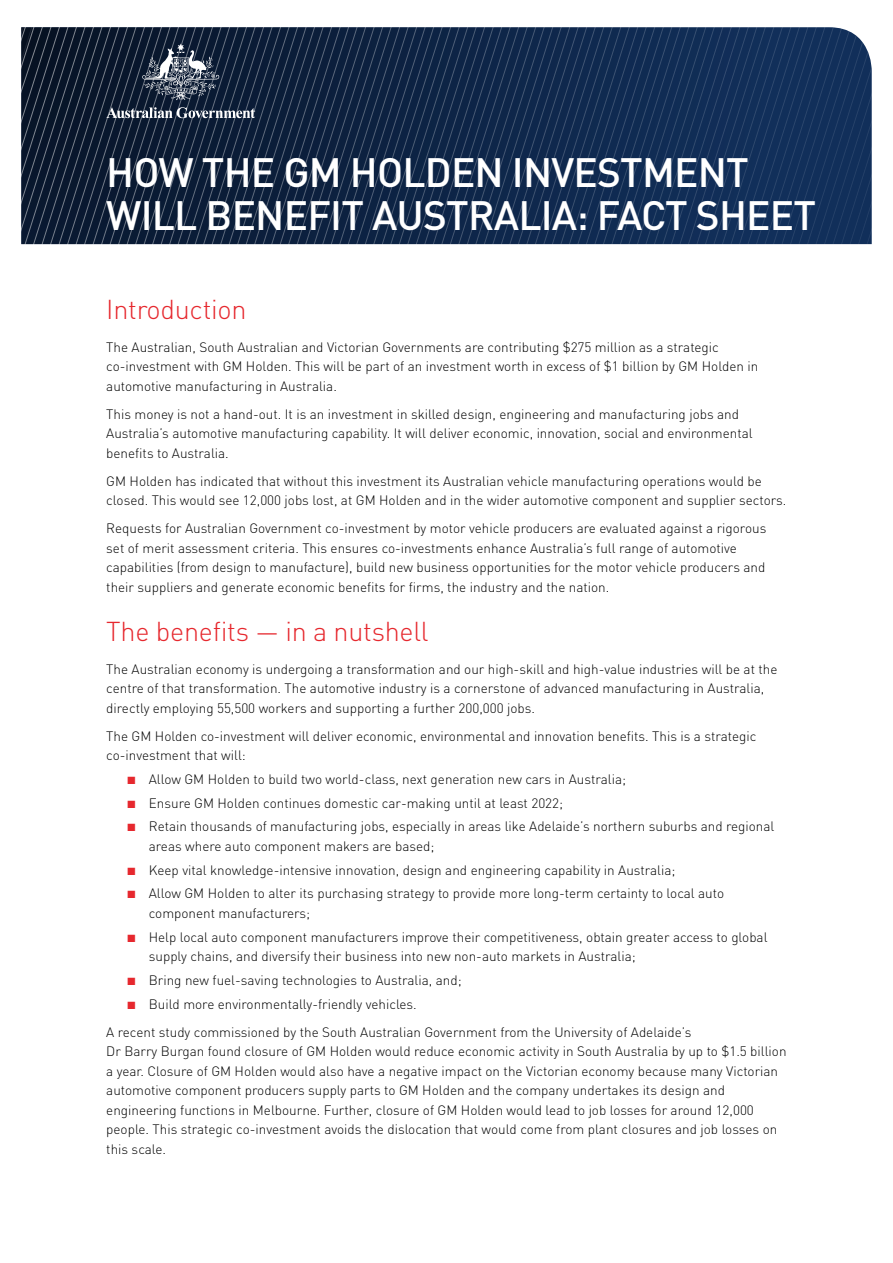
<style>
.page{position:relative;width:893px;height:1263px;background:#fff}
.page>*{position:absolute;margin:0;border:0;box-sizing:border-box;transform-origin:0 0}
.heading_1{font:500 40.5px/43.5px "FFDIN";letter-spacing:-.02em;color:#fff}
.heading_2{font:300 27px "FFDIN";letter-spacing:-.01em;color:#e6282e}
.body_text{font:300 13.5px/19.5px "FFDIN";color:#000}
.s1{color:#e6282e}
</style>
<div class="page">
<svg style="left:66px;top:27px;width:8px;height:218px;background:#162337"></svg>
<svg style="left:74px;top:27px;width:9px;height:218px;background:#162338"></svg>
<svg style="left:83px;top:27px;width:8px;height:218px;background:#162438"></svg>
<svg style="left:91px;top:27px;width:9px;height:218px;background:#162439"></svg>
<svg style="left:100px;top:27px;width:8px;height:218px;background:#162439"></svg>
<svg style="left:108px;top:27px;width:9px;height:218px;background:#162439"></svg>
<svg style="left:117px;top:27px;width:8px;height:218px;background:#16243a"></svg>
<svg style="left:125px;top:27px;width:9px;height:218px;background:#16243a"></svg>
<svg style="left:134px;top:27px;width:8px;height:218px;background:#16243b"></svg>
<svg style="left:142px;top:27px;width:9px;height:218px"></svg>
<svg style="left:151px;top:27px;width:8px;height:218px"></svg>
<svg style="left:159px;top:27px;width:9px;height:218px"></svg>
<svg style="left:168px;top:27px;width:8px;height:218px"></svg>
<svg style="left:176px;top:27px;width:9px;height:218px"></svg>
<svg style="left:185px;top:27px;width:8px;height:218px"></svg>
<svg style="left:193px;top:27px;width:9px;height:218px"></svg>
<svg style="left:202px;top:27px;width:8px;height:218px"></svg>
<svg style="left:210px;top:27px;width:9px;height:218px"></svg>
<svg style="left:219px;top:27px;width:8px;height:218px;background:#15263f"></svg>
<svg style="left:227px;top:27px;width:9px;height:218px;background:#15263f"></svg>
<svg style="left:236px;top:27px;width:8px;height:218px;background:#152640"></svg>
<svg style="left:244px;top:27px;width:9px;height:218px;background:#152640"></svg>
<svg style="left:253px;top:27px;width:8px;height:218px;background:#152641"></svg>
<svg style="left:261px;top:27px;width:9px;height:218px;background:#152741"></svg>
<svg style="left:270px;top:27px;width:8px;height:218px;background:#152742"></svg>
<svg style="left:278px;top:27px;width:9px;height:218px;background:#152742"></svg>
<svg style="left:287px;top:27px;width:8px;height:218px;background:#152743"></svg>
<svg style="left:295px;top:27px;width:9px;height:218px;background:#152843"></svg>
<svg style="left:304px;top:27px;width:8px;height:218px;background:#152844"></svg>
<svg style="left:312px;top:27px;width:9px;height:218px;background:#152844"></svg>
<svg style="left:321px;top:27px;width:8px;height:218px;background:#152845"></svg>
<svg style="left:329px;top:27px;width:9px;height:218px;background:#152845"></svg>
<svg style="left:338px;top:27px;width:8px;height:218px;background:#152946"></svg>
<svg style="left:346px;top:27px;width:9px;height:218px;background:#152946"></svg>
<svg style="left:355px;top:27px;width:8px;height:218px;background:#152947"></svg>
<svg style="left:363px;top:27px;width:9px;height:218px;background:#152947"></svg>
<svg style="left:372px;top:27px;width:8px;height:218px;background:#152948"></svg>
<svg style="left:380px;top:27px;width:9px;height:218px;background:#152a48"></svg>
<svg style="left:389px;top:27px;width:8px;height:218px;background:#152a49"></svg>
<svg style="left:397px;top:27px;width:9px;height:218px;background:#152a49"></svg>
<svg style="left:406px;top:27px;width:8px;height:218px;background:#152a4a"></svg>
<svg style="left:414px;top:27px;width:9px;height:218px;background:#152a4a"></svg>
<svg style="left:423px;top:27px;width:8px;height:218px;background:#152b4b"></svg>
<svg style="left:431px;top:27px;width:9px;height:218px;background:#152b4b"></svg>
<svg style="left:440px;top:27px;width:8px;height:218px;background:#152b4c"></svg>
<svg style="left:448px;top:27px;width:9px;height:218px;background:#152b4c"></svg>
<svg style="left:457px;top:27px;width:8px;height:218px;background:#152b4d"></svg>
<svg style="left:465px;top:27px;width:9px;height:218px;background:#152b4d"></svg>
<svg style="left:474px;top:27px;width:8px;height:218px;background:#152c4e"></svg>
<svg style="left:482px;top:27px;width:9px;height:218px;background:#152c4e"></svg>
<svg style="left:491px;top:27px;width:8px;height:218px;background:#152c4f"></svg>
<svg style="left:499px;top:27px;width:9px;height:218px;background:#152d4f"></svg>
<svg style="left:508px;top:27px;width:8px;height:218px;background:#152d50"></svg>
<svg style="left:516px;top:27px;width:9px;height:218px;background:#152d50"></svg>
<svg style="left:525px;top:27px;width:8px;height:218px;background:#152d51"></svg>
<svg style="left:533px;top:27px;width:9px;height:218px;background:#152d51"></svg>
<svg style="left:542px;top:27px;width:8px;height:218px;background:#152d51"></svg>
<svg style="left:550px;top:27px;width:9px;height:218px;background:#152e52"></svg>
<svg style="left:559px;top:27px;width:8px;height:218px;background:#152e52"></svg>
<svg style="left:567px;top:27px;width:9px;height:218px;background:#152e53"></svg>
<svg style="left:576px;top:27px;width:8px;height:218px;background:#152f53"></svg>
<svg style="left:584px;top:27px;width:9px;height:218px;background:#152f54"></svg>
<svg style="left:593px;top:27px;width:8px;height:218px;background:#152f54"></svg>
<svg style="left:601px;top:27px;width:9px;height:218px;background:#152f55"></svg>
<svg style="left:610px;top:27px;width:9px;height:218px;background:#152f55"></svg>
<svg style="left:619px;top:27px;width:8px;height:218px;background:#152f56"></svg>
<svg style="left:627px;top:27px;width:9px;height:218px;background:#152f56"></svg>
<svg style="left:636px;top:27px;width:8px;height:218px;background:#153056"></svg>
<svg style="left:644px;top:27px;width:9px;height:218px;background:#153057"></svg>
<svg style="left:653px;top:27px;width:8px;height:218px;background:#153057"></svg>
<svg style="left:661px;top:27px;width:9px;height:218px;background:#153158"></svg>
<svg style="left:670px;top:27px;width:8px;height:218px;background:#153158"></svg>
<svg style="left:678px;top:27px;width:9px;height:218px;background:#153159"></svg>
<svg style="left:687px;top:27px;width:8px;height:218px;background:#153159"></svg>
<svg style="left:695px;top:27px;width:9px;height:218px;background:#15315a"></svg>
<svg style="left:704px;top:27px;width:8px;height:218px;background:#15315a"></svg>
<svg style="left:712px;top:27px;width:9px;height:218px;background:#15315a"></svg>
<svg style="left:721px;top:27px;width:8px;height:218px;background:#15315b"></svg>
<svg style="left:729px;top:27px;width:143px;height:218px;background:#18355e"></svg>
<svg style="left:21px;top:27px;width:41px;height:218px;background:#172437"></svg>
<svg style="left:106px;top:107px;width:149px;height:11px"></svg>
<svg style="left:142px;top:44px;width:77px;height:56px;background:#4b5668"></svg>
<p class="heading_1" style="left:106px;top:150px;width:711px">HOW THE GM HOLDEN INVESTMENT<br>WILL BENEFIT AUSTRALIA: FACT SHEET</p>
<p class="heading_2" style="left:106px;top:293px;width:142px">Introduction</p>
<p class="body_text" style="left:106px;top:337px;width:654px">The Australian, South Australian and Victorian Governments are contributing $275 million as a strategic co‑investment with GM Holden. This will be part of an investment worth in excess of $1 billion by GM Holden in automotive manufacturing in Australia.</p>
<p class="body_text" style="left:106px;top:404px;width:648px">This money is not a hand-out. It is an investment in skilled design, engineering and manufacturing jobs and<br>Australia’s automotive manufacturing capability. It will deliver economic, innovation, social and environmental benefits to Australia.</p>
<p class="body_text" style="left:106px;top:471px;width:682px">GM Holden has indicated that without this investment its Australian vehicle manufacturing operations would be closed. This would see 12,000 jobs lost, at GM Holden and in the wider automotive component and supplier sectors.</p>
<p class="body_text" style="left:106px;top:518px;width:661px">Requests for Australian Government co‑investment by motor vehicle producers are evaluated against a rigorous set of merit assessment criteria. This ensures co‑investments enhance Australia’s full range of automotive capabilities (from design to manufacture), build new business opportunities for the motor vehicle producers and their suppliers and generate economic benefits for firms, the industry and the nation.</p>
<p class="heading_2" style="left:106px;top:615px;width:324px">The benefits — in a nutshell</p>
<p class="body_text" style="left:106px;top:659px;width:673px">The Australian economy is undergoing a transformation and our high-skill and high-value industries will be at the centre of that transformation. The automotive industry is a cornerstone of advanced manufacturing in Australia, directly employing 55,500 workers and supporting a further 200,000 jobs.</p>
<p class="body_text" style="left:106px;top:726px;width:652px">The GM Holden co‑investment will deliver economic, environmental and innovation benefits. This is a strategic co‑investment that will:</p>
<p class="body_text" style="left:128px;top:769px;width:500px"><span class="s1">■</span> Allow GM Holden to build two world-class, next generation new cars in Australia;</p>
<p class="body_text" style="left:128px;top:793px;width:437px"><span class="s1">■</span> Ensure GM Holden continues domestic car- making until at least 2022;</p>
<p class="body_text" style="left:149px;top:817px;width:627px;text-indent:-21px"><span class="s1">■</span> Retain thousands of manufacturing jobs, especially in areas like Adelaide’s northern suburbs and regional areas where auto component makers are based;</p>
<p class="body_text" style="left:128px;top:860px;width:549px"><span class="s1">■</span> Keep vital knowledge-intensive innovation, design and engineering capability in Australia;</p>
<p class="body_text" style="left:149px;top:884px;width:577px;text-indent:-21px"><span class="s1">■</span> Allow GM Holden to alter its purchasing strategy to provide more long-term certainty to local auto component manufacturers;</p>
<p class="body_text" style="left:149px;top:927px;width:620px;text-indent:-21px"><span class="s1">■</span> Help local auto component manufacturers improve their competitiveness, obtain greater access to global supply chains, and diversify their business into new non-auto markets in Australia;</p>
<p class="body_text" style="left:128px;top:970px;width:336px"><span class="s1">■</span> Bring new fuel-saving technologies to Australia, and;</p>
<p class="body_text" style="left:128px;top:994px;width:291px"><span class="s1">■</span> Build more environmentally-friendly vehicles.</p>
<p class="body_text" style="left:106px;top:1022px;width:682px">A recent study commissioned by the South Australian Government from the University of Adelaide’s<br>Dr Barry Burgan found closure of GM Holden would reduce economic activity in South Australia by up to $1.5 billion a year. Closure of GM Holden would also have a negative impact on the Victorian economy because many Victorian automotive component producers supply parts to GM Holden and the company undertakes its design and engineering functions in Melbourne. Further, closure of GM Holden would lead to job losses for around 12,000 people. This strategic co‑investment avoids the dislocation that would come from plant closures and job losses on this scale.</p>
</div>
